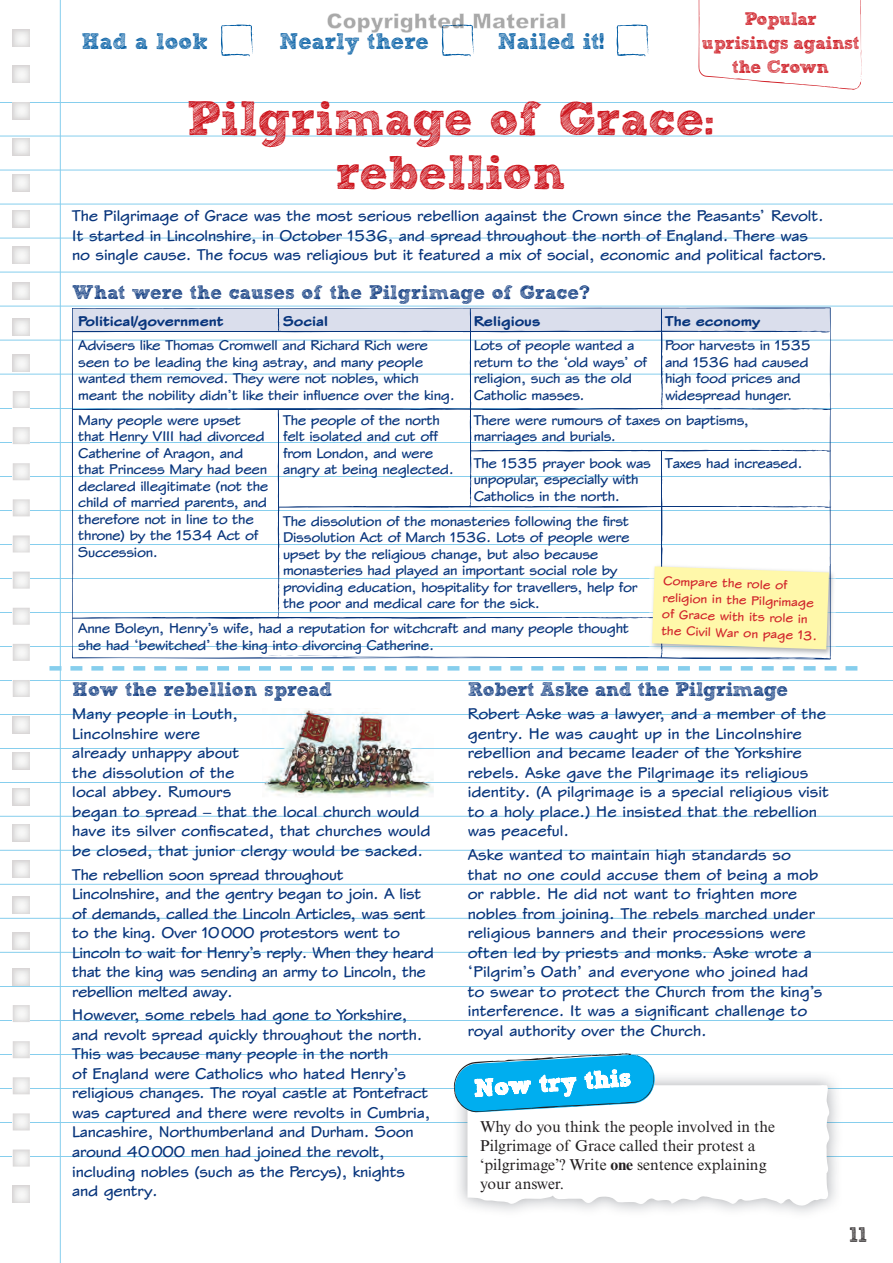
<style>
.page{position:relative;width:893px;height:1263px;background:#fff}
.page>*{position:absolute;margin:0;border:0;box-sizing:border-box;transform-origin:0 0}
.t1{font:700 48px/54px "Sketch Block";color:#cd151d;text-align:center}
.t2{font:700 22.5px "Sketch Block";color:#015ca3}
.t3{font:700 21px "Sketch Block";color:#231f20}
.t4{font:700 19.5px "Sketch Block";color:#08357c}
.t5{font:700 19.5px "Sketch Block";letter-spacing:-.02em;color:#08357c}
.t6{font:700 18px/24px "Sketch Block";letter-spacing:-.02em;color:#cd151d;text-align:center}
.t7{font:700 16.5px/19.5px "ITC Stylusfor Pearson ED";letter-spacing:-.01em;color:#08357c}
.t8{font:15.75px/18.8px "Times NRMT Std";color:#231f20}
.t9{font:700 15px/16.5px "ITC Stylusfor Pearson ED";letter-spacing:-.02em;color:#08357c}
.t10{font:800 15px "ITC Stylusfor Pearson ED";color:#08357c}
.t11{font:700 13.5px/16.5px "ITC Stylusfor Pearson ED";color:#d1232a}
.s1{font-weight:700}
</style>
<div class="page">
<hr style="left:1px;top:102px;width:892px;height:1px;background:#86ceed">
<hr style="left:1px;top:136px;width:892px;height:1px;background:#86ceed">
<hr style="left:1px;top:170px;width:892px;height:1px;background:#86ceed">
<hr style="left:1px;top:204px;width:892px;height:1px;background:#86ceed">
<hr style="left:1px;top:238px;width:892px;height:1px;background:#86ceed">
<hr style="left:1px;top:272px;width:892px;height:1px;background:#86ceed">
<hr style="left:60px;top:0;width:1px;height:1263px;background:#86ceed">
<hr style="left:1px;top:306px;width:892px;height:1px;background:#86ceed">
<hr style="left:1px;top:340px;width:892px;height:1px;background:#86ceed">
<hr style="left:1px;top:374px;width:892px;height:1px;background:#86ceed">
<hr style="left:1px;top:408px;width:892px;height:1px;background:#86ceed">
<hr style="left:1px;top:442px;width:892px;height:1px;background:#86ceed">
<hr style="left:1px;top:476px;width:892px;height:1px;background:#86ceed">
<hr style="left:1px;top:510px;width:892px;height:1px;background:#86ceed">
<hr style="left:1px;top:544px;width:892px;height:1px;background:#86ceed">
<hr style="left:1px;top:578px;width:892px;height:1px;background:#86ceed">
<hr style="left:1px;top:612px;width:892px;height:1px;background:#86ceed">
<hr style="left:1px;top:646px;width:892px;height:1px;background:#86ceed">
<hr style="left:1px;top:680px;width:892px;height:1px;background:#86ceed">
<hr style="left:1px;top:714px;width:892px;height:1px;background:#86ceed">
<hr style="left:1px;top:748px;width:892px;height:1px;background:#86ceed">
<hr style="left:1px;top:782px;width:892px;height:1px;background:#86ceed">
<hr style="left:1px;top:816px;width:892px;height:1px;background:#86ceed">
<hr style="left:1px;top:850px;width:892px;height:1px;background:#86ceed">
<hr style="left:1px;top:884px;width:892px;height:1px;background:#86ceed">
<hr style="left:1px;top:918px;width:892px;height:1px;background:#86ceed">
<hr style="left:1px;top:952px;width:892px;height:1px;background:#86ceed">
<hr style="left:1px;top:986px;width:892px;height:1px;background:#86ceed">
<hr style="left:1px;top:1020px;width:892px;height:1px;background:#86ceed">
<hr style="left:1px;top:1054px;width:892px;height:1px;background:#86ceed">
<hr style="left:1px;top:1088px;width:892px;height:1px;background:#86ceed">
<hr style="left:1px;top:1122px;width:892px;height:1px;background:#86ceed">
<hr style="left:1px;top:1156px;width:892px;height:1px;background:#86ceed">
<img style="left:13px;top:102px;width:17px;height:17px">
<img style="left:13px;top:427px;width:17px;height:17px">
<img style="left:13px;top:463px;width:17px;height:17px">
<img style="left:13px;top:499px;width:17px;height:17px">
<img style="left:13px;top:535px;width:17px;height:17px">
<img style="left:13px;top:572px;width:17px;height:17px">
<img style="left:13px;top:608px;width:17px;height:17px">
<img style="left:13px;top:644px;width:17px;height:17px">
<img style="left:13px;top:680px;width:17px;height:17px">
<img style="left:13px;top:1005px;width:17px;height:17px">
<img style="left:13px;top:1041px;width:17px;height:17px">
<img style="left:13px;top:1077px;width:17px;height:17px">
<img style="left:13px;top:1113px;width:17px;height:17px">
<img style="left:13px;top:1149px;width:17px;height:17px">
<svg style="left:221px;top:24px;width:32px;height:33px"></svg>
<svg style="left:616px;top:24px;width:33px;height:33px"></svg>
<svg style="left:698px;top:0;width:164px;height:90px"></svg>
<svg style="left:50px;top:666px;width:807px;height:5px"></svg>
<svg style="left:72px;top:309px;width:760px;height:351px"></svg>
<img style="left:264px;top:710px;width:170px;height:86px">
<img style="left:264px;top:714px;width:170px;height:1px">
<img style="left:264px;top:748px;width:170px;height:1px">
<img style="left:264px;top:782px;width:170px;height:1px">
<svg style="left:453px;top:1053px;width:377px;height:153px"></svg>
<svg style="left:327px;top:13px;width:238px;height:44px"></svg>
<h2 class="t2" style="left:82px;top:28px;width:127px">Had a look</h2>
<h2 class="t2" style="left:279px;top:28px;width:151px">Nearly there</h2>
<h2 class="t2" style="left:498px;top:28px;width:108px">Nailed it!</h2>
<p class="t6" style="left:702px;top:7px;width:159px">Popular uprisings against the Crown</p>
<h1 class="t1" style="left:186px;top:91px;width:530px">Pilgrimage of Grace: rebellion</h1>
<p class="t7" style="left:72px;top:206px;width:756px">The Pilgrimage of Grace was the most serious rebellion against the Crown since the Peasants’ Revolt.<br>It started in Lincolnshire, in October 1536, and spread throughout the north of England. There was no single cause. The focus was religious but it featured a mix of social, economic and political factors.</p>
<p class="t4" style="left:72px;top:280px;width:519px">What were the causes of the Pilgrimage of Grace?</p>
<p class="t10" style="left:78px;top:311px;width:147px">Political/government</p>
<p class="t10" style="left:283px;top:311px;width:47px">Social</p>
<p class="t10" style="left:474px;top:311px;width:68px">Religious</p>
<p class="t10" style="left:665px;top:311px;width:97px">The economy</p>
<p class="t9" style="left:78px;top:337px;width:378px">Advisers like Thomas Cromwell and Richard Rich were seen to be leading the king astray, and many people wanted them removed. They were not nobles, which meant the nobility didn’t like their influence over the king.</p>
<p class="t9" style="left:474px;top:337px;width:175px">Lots of people wanted a return to the ‘old ways’ of religion, such as the old<br>Catholic masses.</p>
<p class="t9" style="left:665px;top:337px;width:148px">Poor harvests in 1535 and 1536 had caused high food prices and widespread hunger.</p>
<p class="t9" style="left:78px;top:411px;width:192px">Many people were upset that Henry VIII had divorced<br>Catherine of Aragon, and that Princess Mary had been declared illegitimate (not the child of married parents, and therefore not in line to the throne) by the 1534 Act of<br>Succession.</p>
<p class="t9" style="left:283px;top:411px;width:172px">The people of the north felt isolated and cut off from London, and were angry at being neglected.</p>
<p class="t9" style="left:474px;top:411px;width:277px">There were rumours of taxes on baptisms, marriages and burials.</p>
<p class="t9" style="left:474px;top:455px;width:179px">The 1535 prayer book was unpopular, especially with<br>Catholics in the north.</p>
<p class="t9" style="left:665px;top:455px;width:139px">Taxes had increased.</p>
<p class="t9" style="left:283px;top:512px;width:356px">The dissolution of the monasteries following the first Dissolution Act of March 1536. Lots of people were upset by the religious change, but also because monasteries had played an important social role by providing education, hospitality for travellers, help for the poor and medical care for the sick.</p>
<p class="t9" style="left:78px;top:620px;width:552px">Anne Boleyn, Henry’s wife, had a reputation for witchcraft and many people thought she had ‘bewitched’ the king into divorcing Catherine.</p>
<p class="t11" style="left:663px;top:572px;width:158px;rotate:2deg">Compare the role of religion in the Pilgrimage of Grace with its role in the Civil War on page 13.</p>
<p class="t4" style="left:72px;top:677px;width:262px">How the rebellion spread</p>
<p class="t7" style="left:72px;top:704px;width:360px">Many people in Louth,<br>Lincolnshire were<br>already unhappy about<br>the dissolution of the<br>local abbey. Rumours<br>began to spread – that the local church would have its silver confiscated, that churches would be closed, that junior clergy would be sacked.</p>
<p class="t7" style="left:72px;top:864px;width:363px">The rebellion soon spread throughout Lincolnshire, and the gentry began to join. A list of demands, called the Lincoln Articles, was sent to the king. Over 10 000 protestors went to Lincoln to wait for Henry’s reply. When they heard that the king was sending an army to Lincoln, the rebellion melted away.</p>
<p class="t7" style="left:72px;top:1005px;width:360px">However, some rebels had gone to Yorkshire, and revolt spread quickly throughout the north.<br>This was because many people in the north<br>of England were Catholics who hated Henry’s religious changes. The royal castle at Pontefract was captured and there were revolts in Cumbria, Lancashire, Northumberland and Durham. Soon around 40 000 men had joined the revolt, including nobles (such as the Percys), knights and gentry.</p>
<p class="t5" style="left:468px;top:677px;width:322px">Robert Aske and the Pilgrimage</p>
<p class="t7" style="left:468px;top:704px;width:363px">Robert Aske was a lawyer, and a member of the gentry. He was caught up in the Lincolnshire rebellion and became leader of the Yorkshire rebels. Aske gave the Pilgrimage its religious identity. (A pilgrimage is a special religious visit to a holy place.) He insisted that the rebellion was peaceful.</p>
<p class="t7" style="left:468px;top:845px;width:356px">Aske wanted to maintain high standards so that no one could accuse them of being a mob or rabble. He did not want to frighten more nobles from joining. The rebels marched under religious banners and their processions were often led by priests and monks. Aske wrote a ‘Pilgrim’s Oath’ and everyone who joined had to swear to protect the Church from the king’s interference. It was a significant challenge to royal authority over the Church.</p>
<p class="t8" style="left:480px;top:1119px;width:296px">Why do you think the people involved in the Pilgrimage of Grace called their protest a ‘pilgrimage’? Write <span class="s1">one</span> sentence explaining your answer.</p>
<p class="t3" style="left:849px;top:1222px;width:19px">11</p>
</div>
